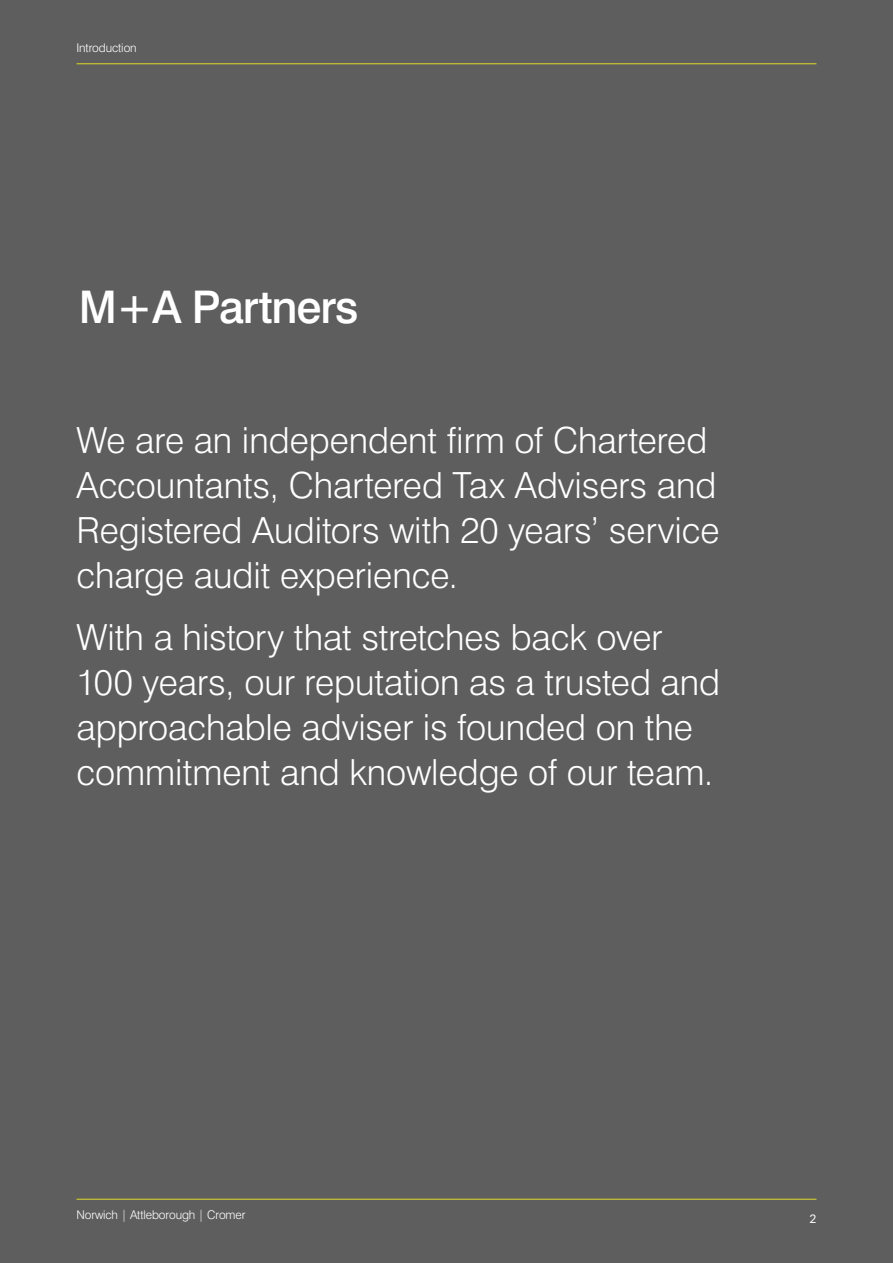
<style>
.page{position:relative;width:893px;height:1263px;background:#5f5e5e}
.page>*{position:absolute;margin:0;border:0;box-sizing:border-box;transform-origin:0 0}
.t1{font:500 45px "Swiss 721 BT";letter-spacing:-.025em;color:#fff}
.t2{font:300 36px/45px "Swiss 721 BT";color:#fff}
.t3{font:300 12px "Swiss 721 BT";letter-spacing:-.01em;color:#fff}
.t4{font:12px "Lato";color:#fff}
</style>
<div class="page">
<hr style="left:77px;top:1199px;width:739px;height:1px;background:#dedd26">
<hr style="left:77px;top:63px;width:739px;height:1px;background:#dedd26">
<p class="t3" style="left:77px;top:40px;width:62px">Introduction</p>
<p class="t1" style="left:79px;top:280px;width:281px">M+A Partners</p>
<p class="t2" style="left:77px;top:417px;width:644px">We are an independent firm of Chartered Accountants, Chartered Tax Advisers and Registered Auditors with 20 years’ service charge audit experience.</p>
<p class="t2" style="left:77px;top:614px;width:645px">With a history that stretches back over 100 years, our reputation as a trusted and approachable adviser is founded on the commitment and knowledge of our team.</p>
<p class="t3" style="left:77px;top:1207px;width:170px">Norwich | Attleborough | Cromer</p>
<p class="t4" style="left:809px;top:1209px;width:8px">2</p>
</div>
